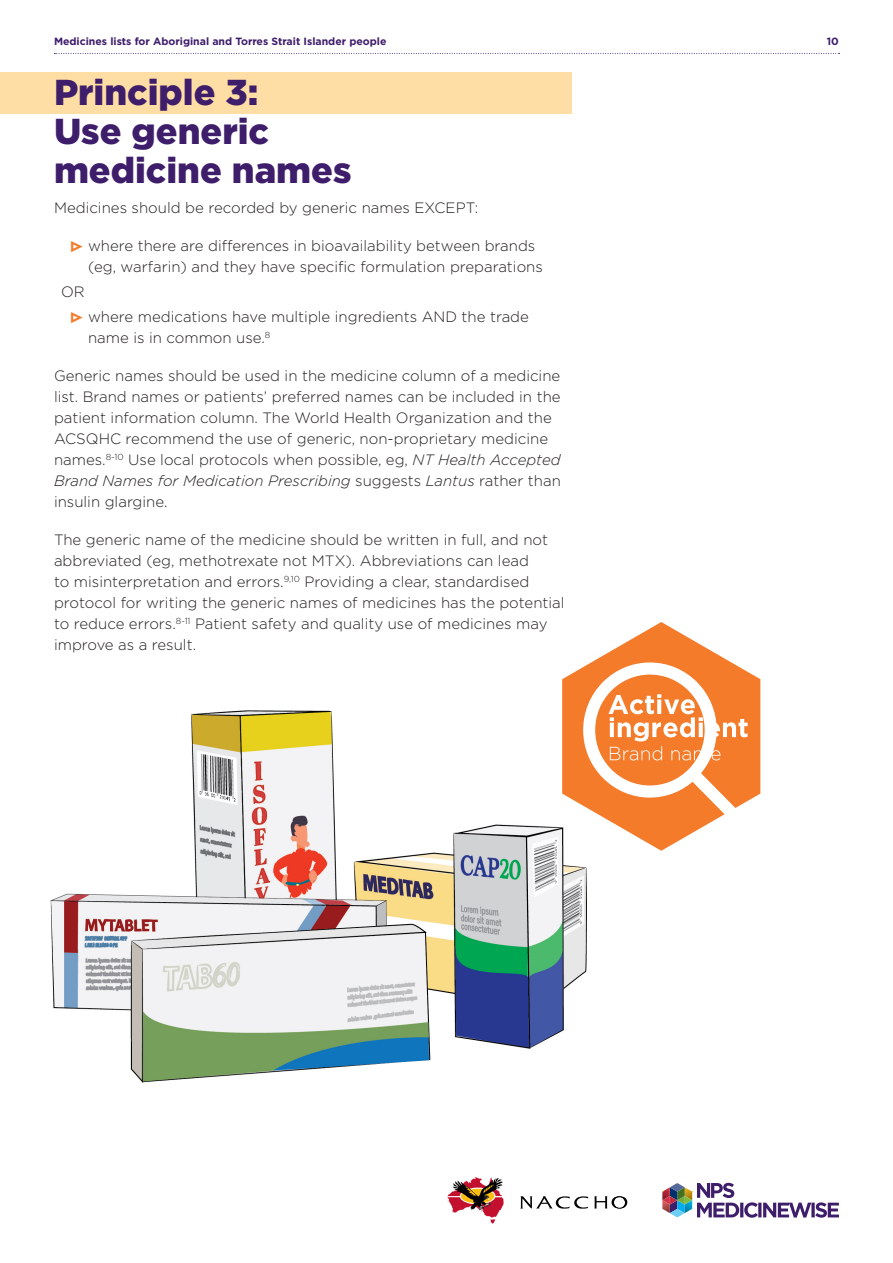
<style>
.page{position:relative;width:893px;height:1263px;background:#fff}
.page>*{position:absolute;margin:0;border:0;box-sizing:border-box;transform-origin:0 0}
.Heading_1_Principles{font:900 36px/39px "Gotham";color:#3e1d6b}
.Body{font:300 15px/21px "Gotham";color:#231f20}
.Bullet_list{font:300 15px "Gotham";color:#231f20}
.t1{font:700 10.5px "Gotham";color:#3e1d6b}
.s1{color:#f47b2a}
.s2{font-style:italic}
</style>
<div class="page">
<svg style="left:662px;top:1183px;width:177px;height:35px"></svg>
<svg style="left:447px;top:1177px;width:57px;height:47px"></svg>
<svg style="left:594px;top:1196px;width:33px;height:12px"></svg>
<svg style="left:520px;top:1196px;width:68px;height:13px"></svg>
<svg style="left:54px;top:53px;width:786px;height:1px"></svg>
<div style="left:0;top:72px;width:571px;height:42px;background:#ffdea5"></div>
<img style="left:50px;top:710px;width:537px;height:372px">
<svg style="left:562px;top:622px;width:198px;height:229px"></svg>
<svg style="left:583px;top:662px;width:170px;height:173px"></svg>
<p class="t1" style="left:54px;top:34px;width:334px">Medicines lists for Aboriginal and Torres Strait Islander people</p>
<p class="t1" style="left:827px;top:34px;width:14px">10</p>
<p class="Heading_1_Principles" style="left:54px;top:73px;width:299px">Principle 3:<br>Use generic medicine names</p>
<p class="Body" style="left:54px;top:197px;width:426px">Medicines should be recorded by generic names EXCEPT:</p>
<p class="Body" style="left:88px;top:235px;width:456px;text-indent:-17px"><span class="s1">•</span> where there are differences in bioavailability between brands (eg, warfarin) and they have specific formulation preparations</p>
<p class="Bullet_list" style="left:61px;top:282px;width:25px">OR</p>
<p class="Body" style="left:88px;top:306px;width:442px;text-indent:-17px"><span class="s1">•</span> where medications have multiple ingredients AND the trade name is in common use.<sup>8</sup></p>
<p class="Body" style="left:54px;top:365px;width:508px">Generic names should be used in the medicine column of a medicine list. Brand names or patients’ preferred names can be included in the patient information column. The World Health Organization and the ACSQHC recommend the use of generic, non-proprietary medicine names.<sup>8-10</sup> Use local protocols when possible, eg, <span class="s2">NT Health Accepted Brand Names for Medication Prescribing</span> suggests <span class="s2">Lantus</span> rather than insulin glargine.</p>
<p class="Body" style="left:54px;top:529px;width:512px">The generic name of the medicine should be written in full, and not abbreviated (eg, methotrexate not MTX). Abbreviations can lead<br>to misinterpretation and errors.<sup>9,10</sup> Providing a clear, standardised protocol for writing the generic names of medicines has the potential to reduce errors.<sup>8-11</sup> Patient safety and quality use of medicines may improve as a result.</p>
</div>
